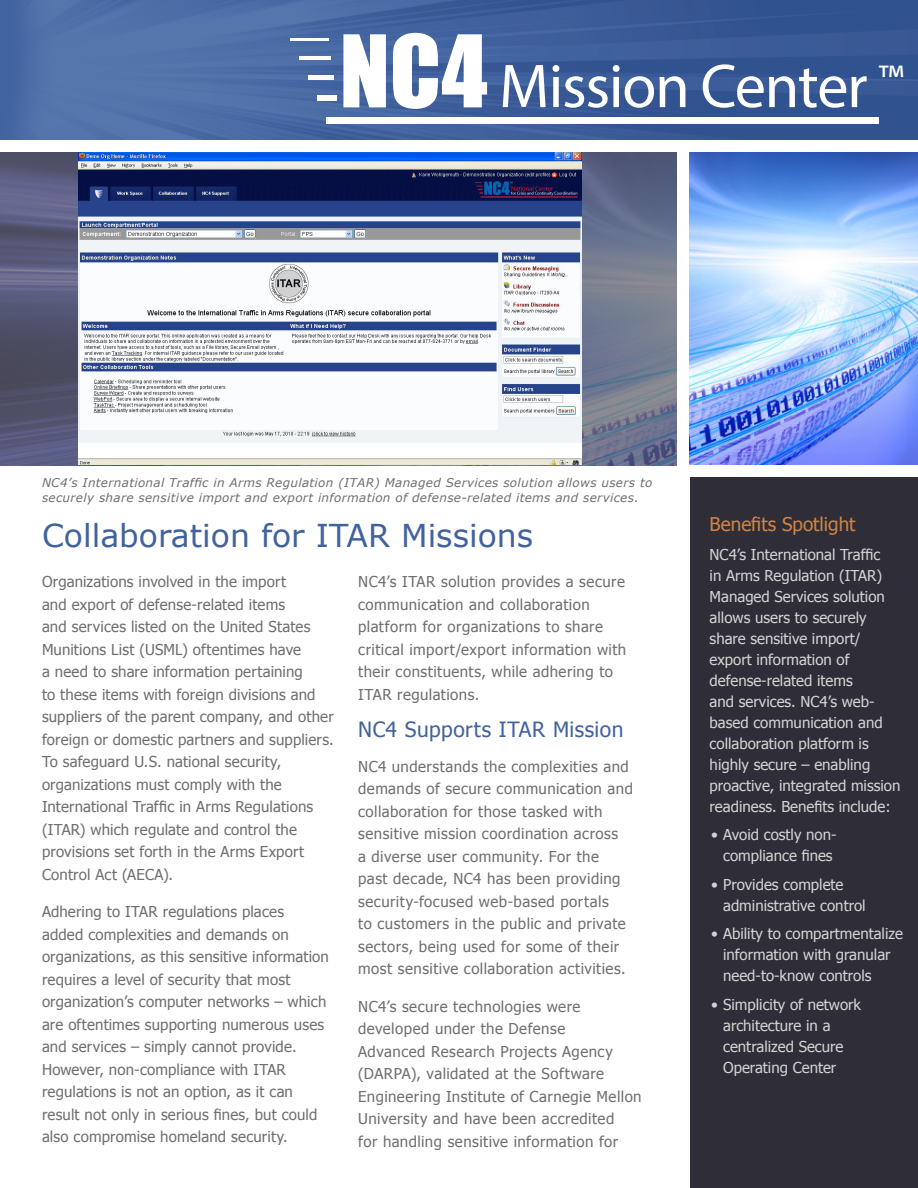
<style>
.page{position:relative;width:918px;height:1188px;background:#fff}
.page>*{position:absolute;margin:0;border:0;box-sizing:border-box;transform-origin:0 0}
.t1{font:62.25px "Myriad Pro";letter-spacing:-.02em;color:#fff}
.t2{font:31.5px "Verdana";color:#42629f}
.Sub_Header{font:21px "Tahoma";letter-spacing:.025em;color:#42629f}
.Benefits_Headline{font:18.9px "Tahoma";color:#d18343}
.Body_Copy{font:15px/22.5px "Tahoma";letter-spacing:.02em;color:#6d6f72}
.Benefits_Body_Copy{font:15px/21px "Tahoma";color:#d4d3d2}
.Image_Caption{font:italic 12px/14.4px "Verdana";letter-spacing:.025em;color:#6d6f72}
</style>
<div class="page">
<img style="left:0;top:0;width:918px;height:140px">
<div style="left:690px;top:478px;width:228px;height:710px;background:#2f2e38"></div>
<hr style="left:290px;top:38px;width:38px;height:3px;background:#fff">
<hr style="left:299px;top:56px;width:32px;height:4px;background:#fff">
<div style="left:308px;top:75px;width:26px;height:5px;background:#fff"></div>
<div style="left:317px;top:95px;width:19px;height:6px;background:#fff"></div>
<div style="left:327px;top:118px;width:552px;height:6px;background:#fff"></div>
<svg style="left:343px;top:34px;width:43px;height:73px"></svg>
<svg style="left:393px;top:33px;width:94px;height:76px"></svg>
<img style="left:689px;top:152px;width:229px;height:313px">
<svg style="left:0;top:152px;width:677px;height:313px;background:#636983"></svg>
<img style="left:79px;top:152px;width:502px;height:313px">
<p class="t1" style="left:499px;top:48px;width:406px">Mission Center <sup>™</sup></p>
<p class="Image_Caption" style="left:42px;top:476px;width:612px">NC4’s International Traffic in Arms Regulation (ITAR) Managed Services solution allows users to securely share sensitive import and export information of defense-related items and services.</p>
<p class="t2" style="left:42px;top:514px;width:493px">Collaboration for ITAR Missions</p>
<p class="Body_Copy" style="left:42px;top:570px;width:293px">Organizations involved in the import<br>and export of defense-related items<br>and services listed on the United States Munitions List (USML) oftentimes have<br>a need to share information pertaining<br>to these items with foreign divisions and suppliers of the parent company, and other foreign or domestic partners and suppliers.<br>To safeguard U.S. national security, organizations must comply with the International Traffic in Arms Regulations (ITAR) which regulate and control the provisions set forth in the Arms Export Control Act (AECA).</p>
<p class="Body_Copy" style="left:42px;top:900px;width:288px">Adhering to ITAR regulations places added complexities and demands on organizations, as this sensitive information requires a level of security that most organization’s computer networks – which are oftentimes supporting numerous uses and services – simply cannot provide.<br>However, non-compliance with ITAR regulations is not an option, as it can result not only in serious fines, but could also compromise homeland security.</p>
<p class="Body_Copy" style="left:358px;top:570px;width:270px">NC4’s ITAR solution provides a secure communication and collaboration platform for organizations to share critical import/export information with their constituents, while adhering to ITAR regulations.</p>
<p class="Sub_Header" style="left:358px;top:716px;width:267px">NC4 Supports ITAR Mission</p>
<p class="Body_Copy" style="left:358px;top:755px;width:276px">NC4 understands the complexities and demands of secure communication and collaboration for those tasked with sensitive mission coordination across<br>a diverse user community. For the<br>past decade, NC4 has been providing security-focused web-based portals<br>to customers in the public and private sectors, being used for some of their most sensitive collaboration activities.</p>
<p class="Body_Copy" style="left:358px;top:995px;width:285px">NC4’s secure technologies were developed under the Defense<br>Advanced Research Projects Agency (DARPA), validated at the Software Engineering Institute of Carnegie Mellon University and have been accredited<br>for handling sensitive information for</p>
<p class="Benefits_Headline" style="left:710px;top:512px;width:147px">Benefits Spotlight</p>
<p class="Benefits_Body_Copy" style="left:710px;top:543px;width:192px">NC4’s International Traffic<br>in Arms Regulation (ITAR)<br>Managed Services solution allows users to securely share sensitive import/ export information of defense-related items<br>and services. NC4’s web&shy;based communication and collaboration platform is highly secure – enabling proactive, integrated mission readiness. Benefits include:</p>
<p class="Benefits_Body_Copy" style="left:711px;top:824px;width:127px;text-align:center">• Avoid costly non&shy;compliance fines</p>
<p class="Benefits_Body_Copy" style="left:723px;top:873px;width:144px;text-indent:-12px">• Provides complete administrative control</p>
<p class="Benefits_Body_Copy" style="left:723px;top:923px;width:181px;text-indent:-12px">• Ability to compartmentalize information with granular need-to-know controls</p>
<p class="Benefits_Body_Copy" style="left:723px;top:993px;width:139px;text-indent:-12px">• Simplicity of network architecture in a centralized Secure<br>Operating Center</p>
</div>
